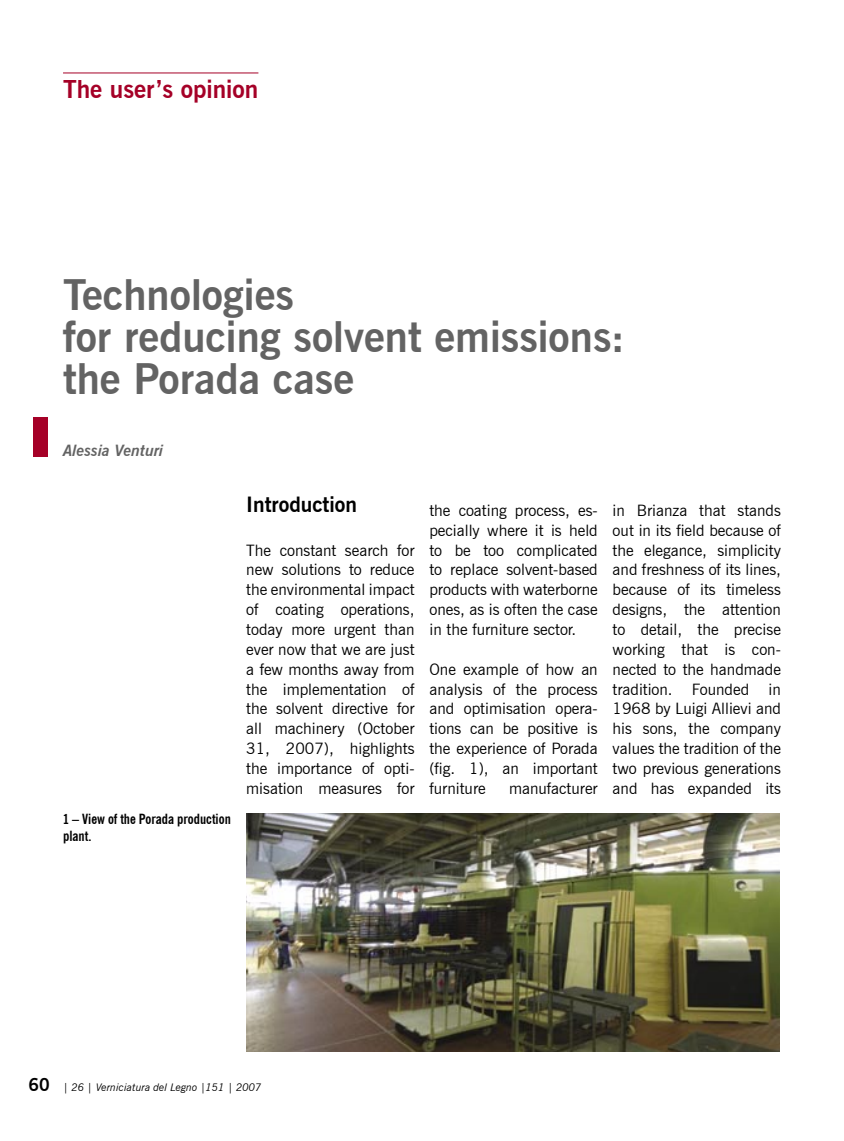
<style>
.page{position:relative;width:844px;height:1141px;background:#fff}
.page>*{position:absolute;margin:0;border:0;box-sizing:border-box;transform-origin:0 0}
.t1{font:700 42px/42px "News Gothic BT";color:#636363}
.t2{font:700 24.5px "News Gothic BT";color:#a50027}
.t3{font:700 21px "News Gothic BT";color:#000}
.t4{font:15.75px/19.8px "News Gothic BT";color:#000;text-align:justify}
.t5{font:italic 700 15.75px "News Gothic BT";color:#636363}
.t6{font:700 condensed 14px/16.8px "News Gothic BT";color:#000}
.t7{font:italic 10.5px "News Gothic BT";color:#000}
.s1{font-weight:700;font-style:normal;font-size:17.5px}
</style>
<div class="page">
<hr style="left:63px;top:73px;width:195px;height:1px;background:#a50027">
<div style="left:33px;top:417px;width:14px;height:39px;background:#a50027"></div>
<img style="left:246px;top:814px;width:533px;height:238px">
<h2 class="t2" style="left:63px;top:74px;width:197px">The user’s opinion</h2>
<h1 class="t1" style="left:63px;top:273px;width:563px">Technologies<br>for reducing solvent emissions: the Porada case</h1>
<p class="t5" style="left:63px;top:441px;width:102px">Alessia Venturi</p>
<p class="t6" style="left:63px;top:811px;width:169px">1 – View of the Porada production plant.</p>
<h3 class="t3" style="left:246px;top:492px;width:112px">Introduction</h3>
<p class="t4" style="left:246px;top:540px;width:170px">The constant search for new solutions to reduce the environmental impact of coating operations, today more urgent than ever now that we are just a few months away from the implementation of the solvent directive for all machinery (October 31, 2007), highlights the importance of opti&shy;misation measures for</p>
<p class="t4" style="left:429px;top:500px;width:170px">the coating process, es&shy;pecially where it is held to be too complicated to replace solvent-based products with waterborne ones, as is often the case in the furniture sector.</p>
<p class="t4" style="left:429px;top:659px;width:170px">One example of how an analysis of the process and optimisation opera&shy;tions can be positive is the experience of Porada (fig. 1), an important furniture</p>
<p class="t4" style="left:509px;top:778px;width:90px">manufacturer</p>
<p class="t4" style="left:612px;top:500px;width:170px">in Brianza that stands out in its field because of the elegance, simplicity and freshness of its lines, because of its timeless designs, the attention to detail, the precise working that is con&shy;nected to the handmade tradition. Founded in 1968 by Luigi Allievi and his sons, the company values the tradition of the two previous generations and has expanded its</p>
<p class="t7" style="left:28px;top:1081px;width:234px"><span class="s1">60</span> | 26 | Verniciatura del Legno |151 | 2007</p>
</div>
